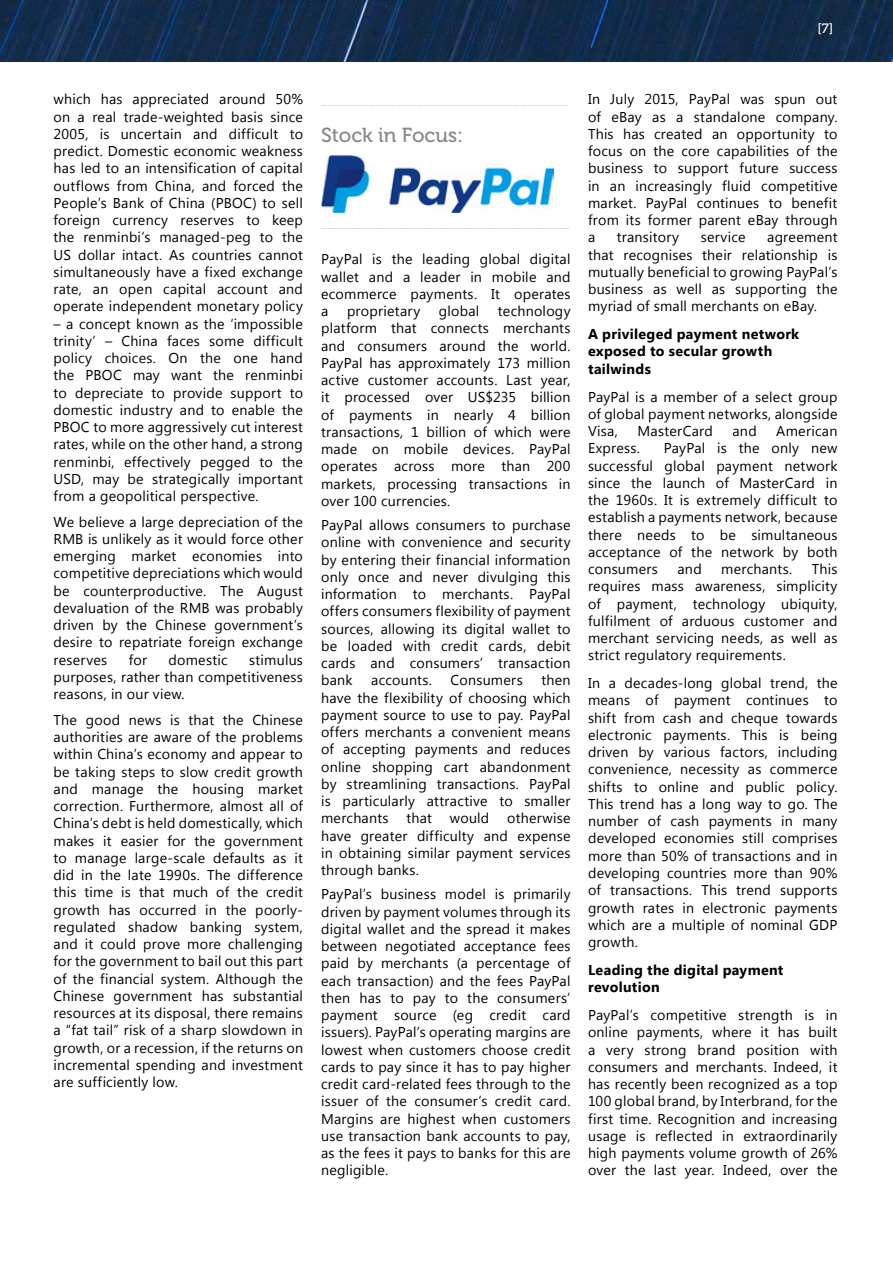
<style>
.page{position:relative;width:893px;height:1263px;background:#fff}
.page>*{position:absolute;margin:0;border:0;box-sizing:border-box;transform-origin:0 0}
.t1{font:20.25px "Museo 500";color:#868787}
.Body_Copy{font:14.25px/17.2px "Microsoft New Tai Lue";letter-spacing:.015em;color:#000;text-align:justify}
.Body_Copy-2{font:700 14.25px/17.2px "Microsoft New Tai Lue";letter-spacing:.02em;color:#000}
.Body_Copy-3{font:14.25px "Microsoft New Tai Lue";color:#dcddde}
.t2{font:13.5px "Museo 500";color:#fff}
</style>
<div class="page">
<img style="left:0;top:0;width:893px;height:62px">
<img style="left:321px;top:156px;width:233px;height:56px">
<p class="t2" style="left:817px;top:21px;width:17px">[7]</p>
<p class="Body_Copy" style="left:54px;top:92px;width:251px">which has appreciated around 50% on a real trade-weighted basis since 2005, is uncertain and difficult to predict. Domestic economic weakness has led to an intensification of capital outflows from China, and forced the People’s Bank of China (PBOC) to sell foreign currency reserves to keep the renminbi’s managed-peg to the US dollar intact. As countries cannot simultaneously have a fixed exchange rate, an open capital account and operate independent monetary policy</p>
<p class="Body_Copy" style="left:54px;top:316px;width:251px">– a concept known as the ‘impossible trinity’ – China faces some difficult policy choices. On the one hand the PBOC may want the renminbi to depreciate to provide support to domestic industry and to enable the PBOC to more aggressively cut interest rates, while on the other hand, a strong renminbi, effectively pegged to the USD, may be strategically important from a geopolitical perspective.</p>
<p class="Body_Copy" style="left:54px;top:514px;width:251px">We believe a large depreciation of the RMB is unlikely as it would force other emerging market economies into competitive depreciations which would be counterproductive. The August devaluation of the RMB was probably driven by the Chinese government’s desire to repatriate foreign exchange reserves</p>
<p class="Body_Copy" style="left:129px;top:652px;width:20px">for</p>
<p class="Body_Copy" style="left:169px;top:652px;width:61px">domestic</p>
<p class="Body_Copy" style="left:54px;top:652px;width:251px;text-indent:196px">stimulus purposes, rather than competitiveness reasons, in our view.</p>
<p class="Body_Copy" style="left:54px;top:712px;width:251px">The good news is that the Chinese authorities are aware of the problems within China’s economy and appear to be taking steps to slow credit growth and manage the housing market correction. Furthermore, almost all of China’s debt is held domestically, which makes it easier for the government to manage large-scale defaults as it did in the late 1990s. The difference this time is that much of the credit growth has occurred in the poorly&shy;regulated shadow banking system, and it could prove more challenging for the government to bail out this part of the financial system. Although the Chinese government has substantial resources at its disposal, there remains a “fat tail” risk of a sharp slowdown in growth, or a recession, if the returns on incremental spending and investment are sufficiently low.</p>
<p class="Body_Copy-3" style="left:321px;top:91px;width:248px">____________________________________</p>
<p class="t1" style="left:321px;top:124px;width:144px">Stock in Focus:</p>
<p class="Body_Copy-3" style="left:321px;top:214px;width:250px">__________________________________________</p>
<p class="Body_Copy" style="left:321px;top:252px;width:251px">PayPal is the leading global digital wallet and a leader in mobile and ecommerce payments. It operates a</p>
<p class="Body_Copy" style="left:321px;top:304px;width:251px;text-indent:177px">technology platform that connects merchants and consumers around the world.<br>PayPal has approximately 173 million active customer accounts. Last year, it processed over US$235 billion of payments in nearly 4 billion transactions, 1 billion of which were made on mobile devices. PayPal operates across more than 200 markets, processing transactions in over 100 currencies.</p>
<p class="Body_Copy" style="left:321px;top:518px;width:251px">PayPal allows consumers to purchase online with convenience and security by entering their financial information only once and never divulging this information to merchants. PayPal offers consumers flexibility of payment sources, allowing its digital wallet to be loaded with credit cards, debit cards and consumers’ transaction bank</p>
<p class="Body_Copy" style="left:347px;top:304px;width:75px">proprietary</p>
<p class="Body_Copy" style="left:439px;top:304px;width:42px">global</p>
<p class="Body_Copy" style="left:321px;top:673px;width:251px;text-indent:220px">then have the flexibility of choosing which payment source to use to pay. PayPal offers merchants a convenient means of accepting payments and reduces online shopping cart abandonment by streamlining transactions. PayPal is particularly attractive to smaller merchants</p>
<p class="Body_Copy" style="left:371px;top:673px;width:62px">accounts.</p>
<p class="Body_Copy" style="left:451px;top:673px;width:74px">Consumers</p>
<p class="Body_Copy" style="left:321px;top:811px;width:251px;text-indent:186px">otherwise have greater difficulty and expense in obtaining similar payment services through banks.</p>
<p class="Body_Copy" style="left:321px;top:887px;width:251px">PayPal’s business model is primarily driven by payment volumes through its digital wallet and the spread it makes between negotiated acceptance fees paid by merchants (a percentage of each transaction) and the fees PayPal then has to pay to the consumers’ payment source (eg credit card issuers). PayPal’s operating margins are lowest when customers choose credit cards to pay since it has to pay higher credit card-related fees through to the issuer of the consumer’s credit card.<br>Margins are highest when customers use transaction bank accounts to pay, as the fees it pays to banks for this are negligible.</p>
<p class="Body_Copy" style="left:406px;top:811px;width:27px">that</p>
<p class="Body_Copy" style="left:450px;top:811px;width:41px">would</p>
<p class="Body_Copy" style="left:588px;top:92px;width:251px">In July 2015, PayPal was spun out of eBay as a standalone company.<br>This has created an opportunity to focus on the core capabilities of the business to support future success in an increasingly fluid competitive market. PayPal continues to benefit from its former parent eBay through a</p>
<p class="Body_Copy" style="left:617px;top:230px;width:64px">transitory</p>
<p class="Body_Copy" style="left:701px;top:230px;width:46px">service</p>
<p class="Body_Copy" style="left:588px;top:230px;width:251px;text-indent:179px">agreement that recognises their relationship is mutually beneficial to growing PayPal’s business as well as supporting the myriad of small merchants on eBay.</p>
<p class="Body_Copy-2" style="left:588px;top:327px;width:213px">A privileged payment network exposed to secular growth tailwinds</p>
<p class="Body_Copy" style="left:588px;top:389px;width:251px">PayPal is a member of a select group of global payment networks, alongside Visa,</p>
<p class="Body_Copy" style="left:637px;top:423px;width:77px">MasterCard</p>
<p class="Body_Copy" style="left:732px;top:423px;width:26px">and</p>
<p class="Body_Copy" style="left:776px;top:423px;width:63px">American</p>
<p class="Body_Copy" style="left:588px;top:441px;width:54px">Express.</p>
<p class="Body_Copy" style="left:588px;top:441px;width:251px;text-indent:76px">PayPal is the only new successful global payment network since the launch of MasterCard in the 1960s. It is extremely difficult to establish a payments network, because there needs to be simultaneous acceptance of the network by both consumers</p>
<p class="Body_Copy" style="left:588px;top:561px;width:251px;text-indent:224px">This requires mass awareness, simplicity of payment, technology ubiquity, fulfilment of arduous customer and merchant servicing needs, as well as strict regulatory requirements.</p>
<p class="Body_Copy" style="left:588px;top:676px;width:251px">In a decades-long global trend, the means of payment continues to shift from cash and cheque towards electronic payments. This is being driven by various factors, including convenience, necessity as commerce shifts to online and public policy.<br>This trend has a long way to go. The number of cash payments in many developed economies still comprises more than 50% of transactions and in developing countries more than 90% of transactions. This trend supports growth rates in electronic payments which are a multiple of nominal GDP growth.</p>
<p class="Body_Copy-2" style="left:588px;top:962px;width:197px">Leading the digital payment revolution</p>
<p class="Body_Copy" style="left:588px;top:1007px;width:251px">PayPal’s competitive strength is in online payments, where it has built a very strong brand position with consumers and merchants. Indeed, it has recently been recognized as a top 100 global brand, by Interbrand, for the first time. Recognition and increasing usage is reflected in extraordinarily high payments volume growth of 26% over the last year. Indeed, over the</p>
<p class="Body_Copy" style="left:677px;top:561px;width:26px">and</p>
<p class="Body_Copy" style="left:721px;top:561px;width:72px">merchants.</p>
</div>
